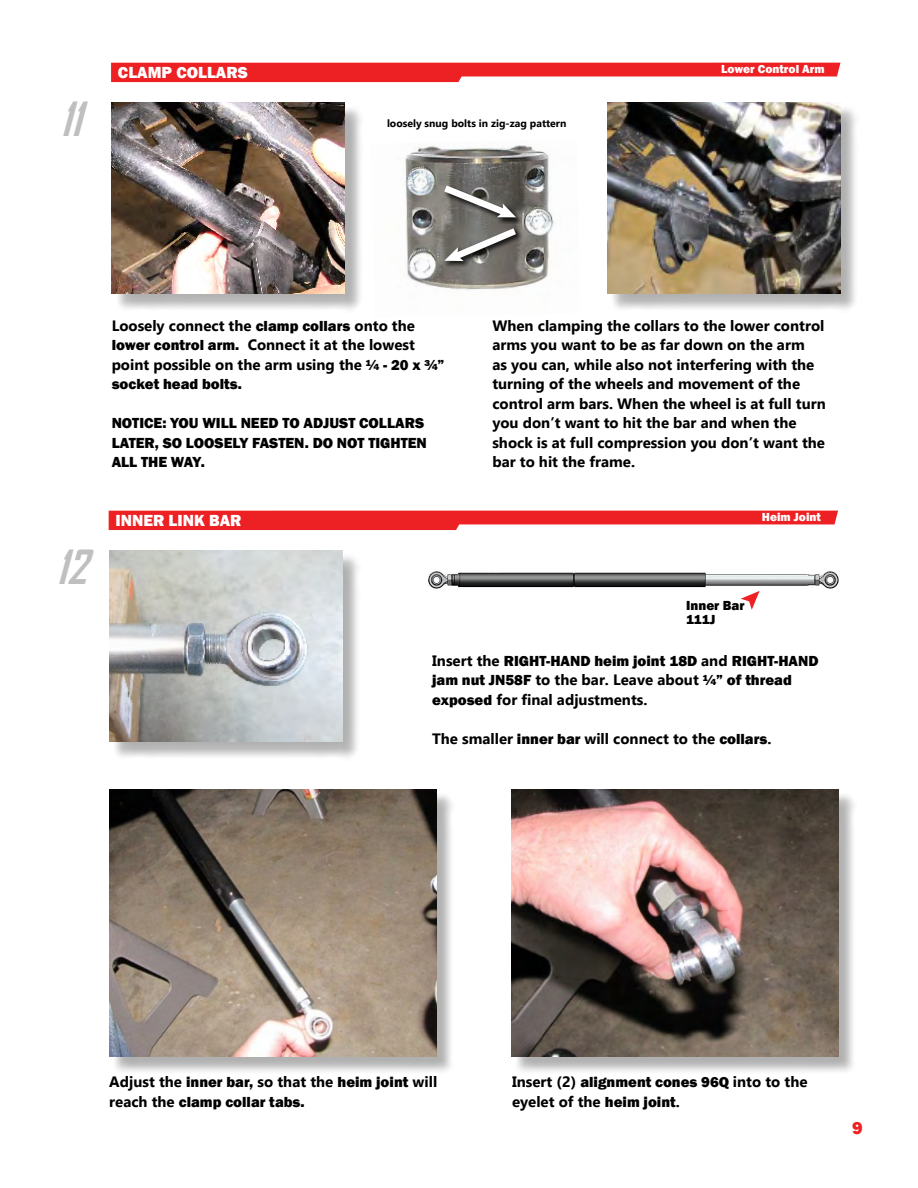
<style>
.page{position:relative;width:918px;height:1188px;background:#fff}
.page>*{position:absolute;margin:0;border:0;box-sizing:border-box;transform-origin:0 0}
.t1{font:italic 700 45px "Agency FB";color:#bfbfbf}
.t2{font:800 18px "Franklin Gothic";color:#ed2024}
.t3{font:800 16.5px "Franklin Gothic";color:#fff}
.t4{font:700 15px/19.5px "Gadugi";color:#000}
.t5{font:800 15px/19.5px "Franklin Gothic";color:#000}
.t6{font:800 13.5px/13.5px "Franklin Gothic";color:#000}
.t7{font:800 12px "Franklin Gothic";color:#fff}
.t8{font:700 10.5px "Gadugi";color:#000}
.s1{font-family:"Franklin Gothic";font-weight:800}
.s2{font-family:"Gadugi";font-weight:700}
</style>
<div class="page">
<div style="left:610px;top:105px;width:250px;height:207px;background:#000;opacity:.31"></div>
<img style="left:607px;top:103px;width:234px;height:191px">
<div style="left:114px;top:105px;width:250px;height:207px;background:#000;opacity:.31"></div>
<img style="left:112px;top:103px;width:233px;height:191px">
<svg style="left:111px;top:63px;width:729px;height:19px;background:#ef4145"></svg>
<img style="left:404px;top:145px;width:150px;height:145px">
<div style="left:443px;top:184px;width:80px;height:40px;background:#000;opacity:.78"></div>
<svg style="left:444px;top:185px;width:72px;height:32px"></svg>
<div style="left:443px;top:227px;width:80px;height:41px;background:#000;opacity:.78"></div>
<svg style="left:444px;top:228px;width:72px;height:33px"></svg>
<div style="left:111px;top:553px;width:250px;height:207px;background:#000;opacity:.31"></div>
<img style="left:109px;top:551px;width:234px;height:191px">
<div style="left:111px;top:792px;width:344px;height:284px;background:#000;opacity:.31"></div>
<img style="left:109px;top:789px;width:327px;height:268px">
<div style="left:514px;top:792px;width:343px;height:284px;background:#000;opacity:.31"></div>
<img style="left:511px;top:789px;width:327px;height:268px">
<svg style="left:109px;top:511px;width:729px;height:19px;background:#ef4245"></svg>
<img style="left:428px;top:571px;width:411px;height:18px">
<svg style="left:741px;top:591px;width:19px;height:19px"></svg>
<h1 class="t1" style="left:60px;top:91px;width:37px">11</h1>
<p class="t3" style="left:118px;top:62px;width:131px">CLAMP COLLARS</p>
<p class="t8" style="left:387px;top:117px;width:181px">loosely snug bolts in zig-zag pattern</p>
<p class="t7" style="left:721px;top:61px;width:105px">Lower Control Arm</p>
<p class="t4" style="left:112px;top:316px;width:334px">Loosely connect the <span class="s1">clamp collars</span> onto the <span class="s1">lower control arm.</span> Connect it at the lowest point possible on the arm using the <span class="s1">¼ - 20 x ¾”</span></p>
<p class="t5" style="left:112px;top:374px;width:132px">socket head bolts.</p>
<p class="t5" style="left:112px;top:413px;width:317px">NOTICE: YOU WILL NEED TO ADJUST COLLARS<br>LATER, SO LOOSELY FASTEN. DO NOT TIGHTEN<br>ALL THE WAY.</p>
<p class="t4" style="left:492px;top:316px;width:335px">When clamping the collars to the lower control arms you want to be as far down on the arm<br>as you can, while also not interfering with the turning of the wheels and movement of the control arm bars. When the wheel is at full turn you don’t want to hit the bar and when the shock is at full compression you don’t want the bar to hit the frame.</p>
<h1 class="t1" style="left:56px;top:539px;width:46px">12</h1>
<p class="t3" style="left:116px;top:510px;width:128px">INNER LINK BAR</p>
<p class="t7" style="left:762px;top:509px;width:61px">Heim Joint</p>
<p class="t6" style="left:686px;top:599px;width:60px">Inner Bar<br>111J</p>
<p class="t5" style="left:432px;top:651px;width:388px"><span class="s2">Insert the</span> RIGHT-HAND heim joint 18D <span class="s2">and</span> RIGHT-HAND jam nut JN58F <span class="s2">to the bar. Leave about</span> ¼” of thread</p>
<p class="t4" style="left:432px;top:690px;width:217px"><span class="s1">exposed</span> for final adjustments.</p>
<p class="t4" style="left:432px;top:729px;width:341px">The smaller <span class="s1">inner bar</span> will connect to the <span class="s1">collars</span>.</p>
<p class="t4" style="left:109px;top:1072px;width:330px">Adjust the <span class="s1">inner bar,</span> so that the <span class="s1">heim joint</span> will</p>
<p class="t5" style="left:109px;top:1092px;width:197px"><span class="s2">reach the</span> clamp collar tabs.</p>
<p class="t4" style="left:512px;top:1072px;width:297px">Insert (2) <span class="s1">alignment cones 96Q</span> into to the eyelet of the <span class="s1">heim joint</span>.</p>
<p class="t2" style="left:852px;top:1116px;width:12px">9</p>
</div>
